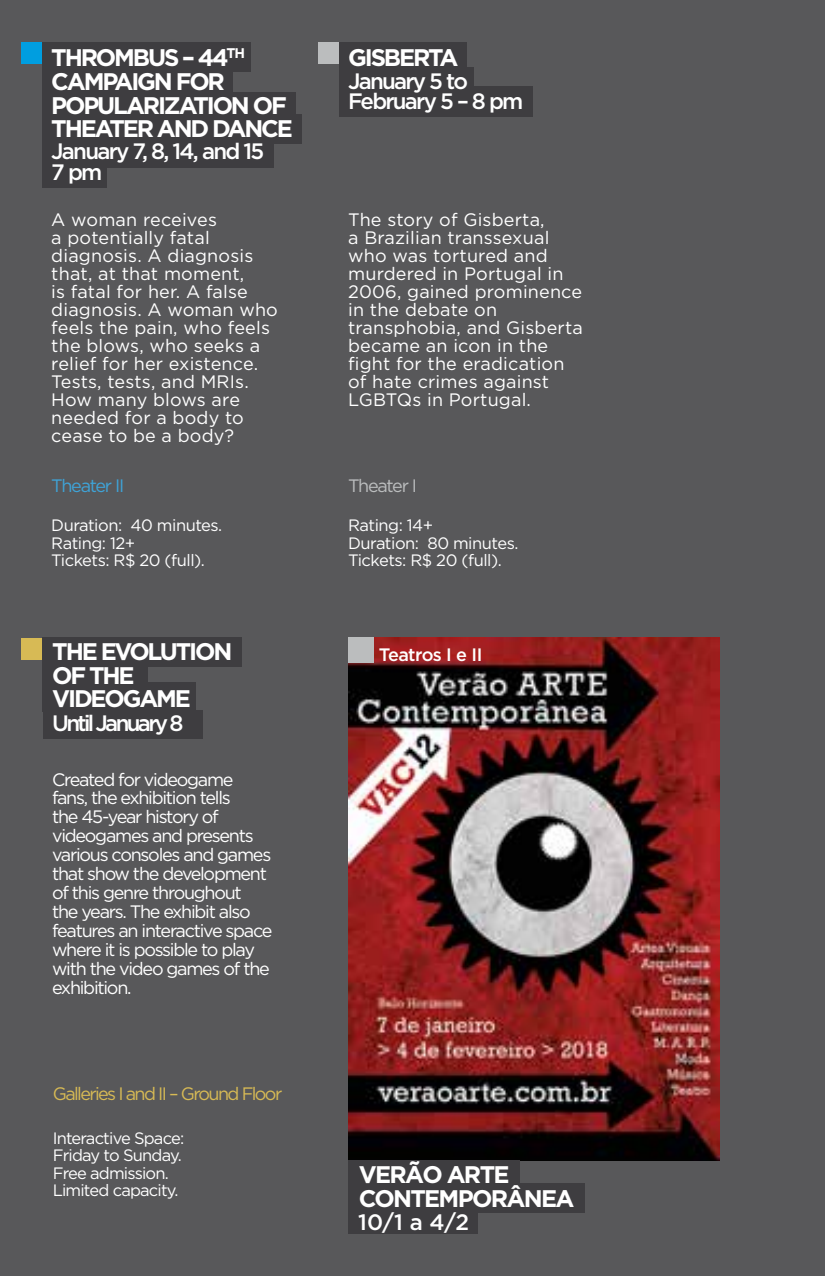
<style>
.page{position:relative;width:825px;height:1276px;background:#58585a}
.page>*{position:absolute;margin:0;border:0;box-sizing:border-box;transform-origin:0 0}
.t1{font:700 24px/23.7px "Gotham";letter-spacing:-.09em;color:#fff}
.t2{font:700 24px/23.7px "Gotham";letter-spacing:-.07em;color:#fff}
.t3{font:500 22.2px/20.7px "Gotham";letter-spacing:-.08em;color:#fff}
.t4{font:500 22.2px "Gotham";letter-spacing:-.12em;color:#fff}
.t5{font:18px/18px "Gotham";letter-spacing:.005em;color:#fff}
.t6{font:18px/18.9px "Gotham";letter-spacing:-.07em;color:#fff}
.t7{font:18px "Gotham";letter-spacing:-.09em;color:#d7ba55}
.t8{font:500 18px "Gotham";letter-spacing:-.03em;color:#fff}
.t9{font:18px "Gotham";letter-spacing:-.07em;color:#3fa3d7}
.t10{font:18px "Gotham";letter-spacing:-.07em;color:#bbbdbe}
.t11{font:16.5px/17.1px "Gotham";letter-spacing:-.03em;color:#fff}
.t12{font:16.5px/17.1px "Gotham";letter-spacing:-.05em;color:#fff}
</style>
<div class="page">
<svg style="left:22px;top:638px;width:20px;height:21px"></svg>
<div style="left:42px;top:637px;width:200px;height:30px;background:#3e3d40"></div>
<div style="left:42px;top:659px;width:106px;height:29px;background:#3e3d40"></div>
<div style="left:42px;top:682px;width:154px;height:30px;background:#3e3d40"></div>
<div style="left:43px;top:710px;width:160px;height:28px;background:#3e3d40"></div>
<svg style="left:21px;top:42px;width:21px;height:22px"></svg>
<svg style="left:318px;top:42px;width:21px;height:22px"></svg>
<div style="left:42px;top:42px;width:209px;height:30px;background:#3e3d40"></div>
<div style="left:339px;top:42px;width:127px;height:30px;background:#3e3d40"></div>
<div style="left:42px;top:68px;width:190px;height:29px;background:#3e3d40"></div>
<div style="left:42px;top:92px;width:253px;height:30px;background:#3e3d40"></div>
<div style="left:42px;top:114px;width:259px;height:30px;background:#3e3d40"></div>
<div style="left:42px;top:138px;width:231px;height:30px;background:#3e3d40"></div>
<div style="left:339px;top:68px;width:134px;height:29px;background:#3e3d40"></div>
<div style="left:42px;top:157px;width:65px;height:31px;background:#3e3d40"></div>
<div style="left:339px;top:86px;width:194px;height:31px;background:#3e3d40"></div>
<img style="left:348px;top:637px;width:371px;height:523px">
<svg style="left:348px;top:637px;width:26px;height:25px"></svg>
<div style="left:348px;top:1160px;width:171px;height:29px;background:#3e3d40"></div>
<div style="left:348px;top:1183px;width:236px;height:29px;background:#3e3d40"></div>
<div style="left:348px;top:1210px;width:130px;height:23px;background:#3e3d40"></div>
<h1 class="t1" style="left:51px;top:45px;width:243px">THROMBUS – 44<sup>TH<br></sup>CAMPAIGN FOR<br>POPULARIZATION OF<br>THEATER AND DANCE</h1>
<h1 class="t1" style="left:348px;top:45px;width:112px">GISBERTA</h1>
<p class="t3" style="left:51px;top:141px;width:215px">January 7, 8, 14, and 15<br>7 pm</p>
<p class="t3" style="left:348px;top:70px;width:177px">January 5 to<br>February 5 – 8 pm</p>
<p class="t5" style="left:51px;top:210px;width:228px">A woman receives<br>a potentially fatal diagnosis. A diagnosis that, at that moment,<br>is fatal for her. A false diagnosis. A woman who feels the pain, who feels the blows, who seeks a relief for her existence.<br>Tests, tests, and MRIs.<br>How many blows are needed for a body to cease to be a body?</p>
<p class="t5" style="left:348px;top:210px;width:236px">The story of Gisberta,<br>a Brazilian transsexual who was tortured and murdered in Portugal in<br>2006, gained prominence in the debate on transphobia, and Gisberta became an icon in the fight for the eradication of hate crimes against<br>LGBTQs in Portugal.</p>
<p class="t9" style="left:51px;top:476px;width:74px">Theater II</p>
<p class="t10" style="left:348px;top:476px;width:70px">Theater I</p>
<p class="t11" style="left:51px;top:517px;width:172px">Duration: 40 minutes.<br>Rating: 12+<br>Tickets: R$ 20 (full).</p>
<p class="t11" style="left:348px;top:517px;width:172px">Rating: 14+<br>Duration: 80 minutes.<br>Tickets: R$ 20 (full).</p>
<h1 class="t1" style="left:52px;top:639px;width:182px">THE EVOLUTION<br>OF THE<br>VIDEOGAME</h1>
<p class="t4" style="left:52px;top:711px;width:133px">UntilJanuary 8</p>
<p class="t6" style="left:52px;top:769px;width:222px">Created for videogame fans, the exhibition tells<br>the 45-year history of videogames and presents various consoles and games that show the development of this genre throughout the years. The exhibit also features an interactive space where it is possible to play with the video games of the exhibition.</p>
<p class="t7" style="left:53px;top:1083px;width:231px">Galleries I and II – Ground Floor</p>
<p class="t12" style="left:53px;top:1129px;width:133px">Interactive Space:<br>Friday to Sunday.<br>Free admission.<br>Limited capacity.</p>
<p class="t8" style="left:379px;top:644px;width:105px">Teatros I e II</p>
<h1 class="t2" style="left:359px;top:1162px;width:217px">VERÃO ARTE<br>CONTEMPORÂNEA</h1>
<p class="t3" style="left:358px;top:1211px;width:112px">10/1 a 4/2</p>
</div>
